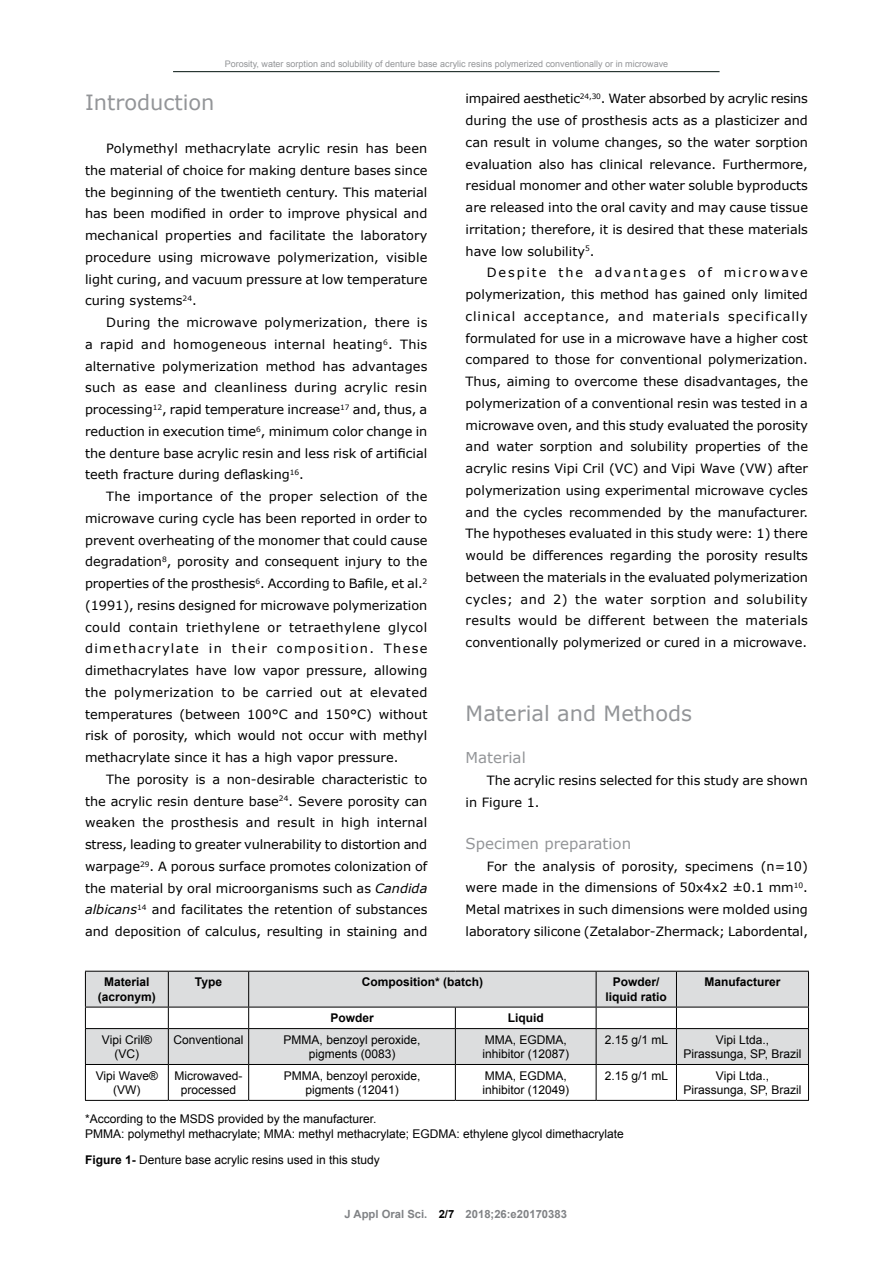
<style>
.page{position:relative;width:893px;height:1263px;background:#fff}
.page>*{position:absolute;margin:0;border:0;box-sizing:border-box;transform-origin:0 0}
.t1{font:21px "Verdana";color:#939598}
.t2{font:15px "Verdana";color:#939598}
.t3{font:12.75px/21.8px "Verdana";color:#000;text-align:justify}
.t4{font:12px/14.4px "Arial";color:#000;text-align:center}
.t5{font:700 12px/14.4px "Arial";color:#000;text-align:center}
.t6{font:700 11.25px "Arial";color:#808285}
.t7{font:9px "Arial";color:#939598}
.s1{font-style:italic}
.s2{font-weight:700}
.s3{color:#000}
</style>
<div class="page">
<hr style="left:173px;top:71px;width:547px;height:1px;background:#00110d">
<svg style="left:86px;top:972px;width:722px;height:92px;fill:#dcddde"></svg>
<hr style="left:85px;top:971px;width:83px;height:1px;background:#000">
<hr style="left:85px;top:971px;width:1px;height:36px;background:#000">
<hr style="left:168px;top:971px;width:81px;height:1px;background:#000">
<hr style="left:168px;top:971px;width:1px;height:36px;background:#000">
<hr style="left:249px;top:971px;width:206px;height:1px;background:#000">
<hr style="left:248px;top:971px;width:1px;height:36px;background:#000">
<hr style="left:455px;top:971px;width:141px;height:1px;background:#000">
<hr style="left:596px;top:971px;width:80px;height:1px;background:#000">
<hr style="left:596px;top:971px;width:1px;height:36px;background:#000">
<hr style="left:676px;top:971px;width:133px;height:1px;background:#000">
<hr style="left:676px;top:971px;width:1px;height:36px;background:#000">
<hr style="left:808px;top:971px;width:1px;height:36px;background:#000">
<hr style="left:85px;top:1007px;width:83px;height:1px;background:#000">
<svg style="left:85px;top:1007px;width:1px;height:21px"></svg>
<hr style="left:168px;top:1007px;width:81px;height:1px;background:#000">
<svg style="left:168px;top:1007px;width:1px;height:21px"></svg>
<hr style="left:249px;top:1007px;width:206px;height:1px;background:#000">
<svg style="left:248px;top:1007px;width:1px;height:21px"></svg>
<hr style="left:455px;top:1007px;width:141px;height:1px;background:#000">
<svg style="left:455px;top:1007px;width:1px;height:21px"></svg>
<hr style="left:596px;top:1007px;width:80px;height:1px;background:#000">
<svg style="left:596px;top:1007px;width:1px;height:21px"></svg>
<hr style="left:676px;top:1007px;width:133px;height:1px;background:#000">
<svg style="left:676px;top:1007px;width:1px;height:21px"></svg>
<svg style="left:808px;top:1007px;width:1px;height:21px"></svg>
<hr style="left:85px;top:1028px;width:83px;height:1px;background:#000">
<hr style="left:85px;top:1029px;width:1px;height:35px;background:#000">
<hr style="left:168px;top:1028px;width:81px;height:1px;background:#000">
<hr style="left:168px;top:1029px;width:1px;height:35px;background:#000">
<hr style="left:249px;top:1028px;width:206px;height:1px;background:#000">
<hr style="left:248px;top:1029px;width:1px;height:35px;background:#000">
<hr style="left:455px;top:1028px;width:141px;height:1px;background:#000">
<hr style="left:455px;top:1029px;width:1px;height:35px;background:#000">
<hr style="left:596px;top:1028px;width:80px;height:1px;background:#000">
<hr style="left:596px;top:1029px;width:1px;height:35px;background:#000">
<hr style="left:676px;top:1028px;width:133px;height:1px;background:#000">
<hr style="left:676px;top:1029px;width:1px;height:35px;background:#000">
<hr style="left:808px;top:1029px;width:1px;height:35px;background:#000">
<hr style="left:85px;top:1064px;width:83px;height:1px;background:#000">
<hr style="left:85px;top:1065px;width:1px;height:35px;background:#000">
<hr style="left:168px;top:1064px;width:81px;height:1px;background:#000">
<hr style="left:168px;top:1065px;width:1px;height:35px;background:#000">
<hr style="left:249px;top:1064px;width:206px;height:1px;background:#000">
<hr style="left:248px;top:1065px;width:1px;height:35px;background:#000">
<hr style="left:455px;top:1064px;width:141px;height:1px;background:#000">
<hr style="left:455px;top:1065px;width:1px;height:35px;background:#000">
<hr style="left:596px;top:1064px;width:80px;height:1px;background:#000">
<hr style="left:596px;top:1065px;width:1px;height:35px;background:#000">
<hr style="left:676px;top:1064px;width:133px;height:1px;background:#000">
<hr style="left:676px;top:1065px;width:1px;height:35px;background:#000">
<hr style="left:808px;top:1065px;width:1px;height:35px;background:#000">
<hr style="left:85px;top:1100px;width:83px;height:1px;background:#000">
<hr style="left:168px;top:1100px;width:81px;height:1px;background:#000">
<hr style="left:249px;top:1100px;width:206px;height:1px;background:#000">
<hr style="left:455px;top:1100px;width:141px;height:1px;background:#000">
<hr style="left:596px;top:1100px;width:80px;height:1px;background:#000">
<hr style="left:676px;top:1100px;width:133px;height:1px;background:#000">
<p class="t7" style="left:225px;top:58px;width:445px">Porosity, water sorption and solubility of denture base acrylic resins polymerized conventionally or in microwave</p>
<h1 class="t1" style="left:85px;top:88px;width:131px">Introduction</h1>
<p class="t3" style="left:85px;top:137px;width:344px;text-indent:21px">Polymethyl methacrylate acrylic resin has been the material of choice for making denture bases since the beginning of the twentieth century. This material has been modified in order to improve physical and mechanical properties and facilitate the laboratory procedure using microwave polymerization, visible light curing, and vacuum pressure at low temperature curing systems<sup>24</sup>.</p>
<p class="t3" style="left:85px;top:311px;width:344px;text-indent:21px">During the microwave polymerization, there is a rapid and homogeneous internal heating<sup>6</sup>. This alternative polymerization method has advantages such as ease and cleanliness during acrylic resin processing<sup>12</sup>, rapid temperature increase<sup>17</sup> and, thus, a reduction in execution time<sup>6</sup>, minimum color change in the denture base acrylic resin and less risk of artificial teeth fracture during deflasking<sup>16</sup>.</p>
<p class="t3" style="left:85px;top:485px;width:344px;text-indent:21px">The importance of the proper selection of the microwave curing cycle has been reported in order to prevent overheating of the monomer that could cause degradation<sup>8</sup>, porosity and consequent injury to the properties of the prosthesis<sup>6</sup>. According to Bafile, et al.<sup>2 </sup>(1991), resins designed for microwave polymerization could contain triethylene or tetraethylene glycol dimethacrylate in their composition. These dimethacrylates have low vapor pressure, allowing the polymerization to be carried out at elevated temperatures (between 100°C and 150°C) without risk of porosity, which would not occur with methyl methacrylate since it has a high vapor pressure.</p>
<p class="t3" style="left:85px;top:768px;width:344px;text-indent:21px">The porosity is a non-desirable characteristic to the acrylic resin denture base<sup>24</sup>. Severe porosity can weaken the prosthesis and result in high internal stress, leading to greater vulnerability to distortion and warpage<sup>29</sup>. A porous surface promotes colonization of the material by oral microorganisms such as <span class="s1">Candida albicans</span><sup>14</sup> and facilitates the retention of substances and deposition of calculus, resulting in staining and</p>
<p class="t3" style="left:466px;top:88px;width:344px">impaired aesthetic<sup>24,30</sup>. Water absorbed by acrylic resins during the use of prosthesis acts as a plasticizer and can result in volume changes, so the water sorption evaluation also has clinical relevance. Furthermore, residual monomer and other water soluble byproducts are released into the oral cavity and may cause tissue irritation; therefore, it is desired that these materials have low solubility<sup>5</sup>.</p>
<p class="t3" style="left:466px;top:262px;width:344px;text-indent:21px">Despite the advantages of microwave polymerization, this method has gained only limited clinical acceptance, and materials specifically formulated for use in a microwave have a higher cost compared to those for conventional polymerization.<br>Thus, aiming to overcome these disadvantages, the polymerization of a conventional resin was tested in a microwave oven, and this study evaluated the porosity and water sorption and solubility properties of the acrylic resins Vipi Cril (VC) and Vipi Wave (VW) after polymerization using experimental microwave cycles and the cycles recommended by the manufacturer.<br>The hypotheses evaluated in this study were: 1) there would be differences regarding the porosity results between the materials in the evaluated polymerization cycles; and 2) the water sorption and solubility results would be different between the materials conventionally polymerized or cured in a microwave.</p>
<h1 class="t1" style="left:466px;top:699px;width:228px">Material and Methods</h1>
<p class="t2" style="left:466px;top:748px;width:62px">Material</p>
<p class="t3" style="left:466px;top:769px;width:344px;text-indent:21px">The acrylic resins selected for this study are shown in Figure 1.</p>
<p class="t2" style="left:466px;top:833px;width:167px">Specimen preparation</p>
<p class="t3" style="left:466px;top:855px;width:344px;text-indent:21px">For the analysis of porosity, specimens (n=10) were made in the dimensions of 50x4x2 ±0.1 mm<sup>10</sup>.<br>Metal matrixes in such dimensions were molded using laboratory silicone (Zetalabor-Zhermack; Labordental,</p>
<p class="t5" style="left:98px;top:975px;width:60px">Material (acronym)</p>
<p class="t5" style="left:195px;top:975px;width:29px">Type</p>
<p class="t5" style="left:362px;top:975px;width:123px">Composition* (batch)</p>
<p class="t5" style="left:606px;top:975px;width:63px">Powder/ liquid ratio</p>
<p class="t5" style="left:704px;top:975px;width:78px">Manufacturer</p>
<p class="t5" style="left:330px;top:1011px;width:45px">Powder</p>
<p class="t5" style="left:508px;top:1011px;width:37px">Liquid</p>
<p class="t4" style="left:102px;top:1032px;width:51px">Vipi Cril® (VC)</p>
<p class="t4" style="left:173px;top:1032px;width:72px">Conventional</p>
<p class="t4" style="left:284px;top:1032px;width:138px">PMMA, benzoyl peroxide, pigments (0083)</p>
<p class="t4" style="left:482px;top:1032px;width:88px;text-align:left">MMA, EGDMA, inhibitor (12087)</p>
<p class="t4" style="left:605px;top:1032px;width:65px">2.15 g/1 mL</p>
<p class="t4" style="left:684px;top:1032px;width:119px">Vipi Ltda.,<br>Pirassunga, SP, Brazil</p>
<p class="t4" style="left:96px;top:1068px;width:64px">Vipi Wave® (VW)</p>
<p class="t4" style="left:174px;top:1068px;width:70px">Microwaved&shy;processed</p>
<p class="t4" style="left:284px;top:1068px;width:138px">PMMA, benzoyl peroxide, pigments (12041)</p>
<p class="t4" style="left:482px;top:1068px;width:88px;text-align:left">MMA, EGDMA, inhibitor (12049)</p>
<p class="t4" style="left:605px;top:1068px;width:65px">2.15 g/1 mL</p>
<p class="t4" style="left:684px;top:1068px;width:119px">Vipi Ltda.,<br>Pirassunga, SP, Brazil</p>
<p class="t4" style="left:85px;top:1112px;width:540px;text-align:left">*According to the MSDS provided by the manufacturer.<br>PMMA: polymethyl methacrylate; MMA: methyl methacrylate; EGDMA: ethylene glycol dimethacrylate</p>
<p class="t4" style="left:85px;top:1153px;width:296px"><span class="s2">Figure 1-</span> Denture base acrylic resins used in this study</p>
<p class="t6" style="left:345px;top:1206px;width:224px">J Appl Oral Sci. <span class="s3">2/7</span> 2018;26:e20170383</p>
</div>
